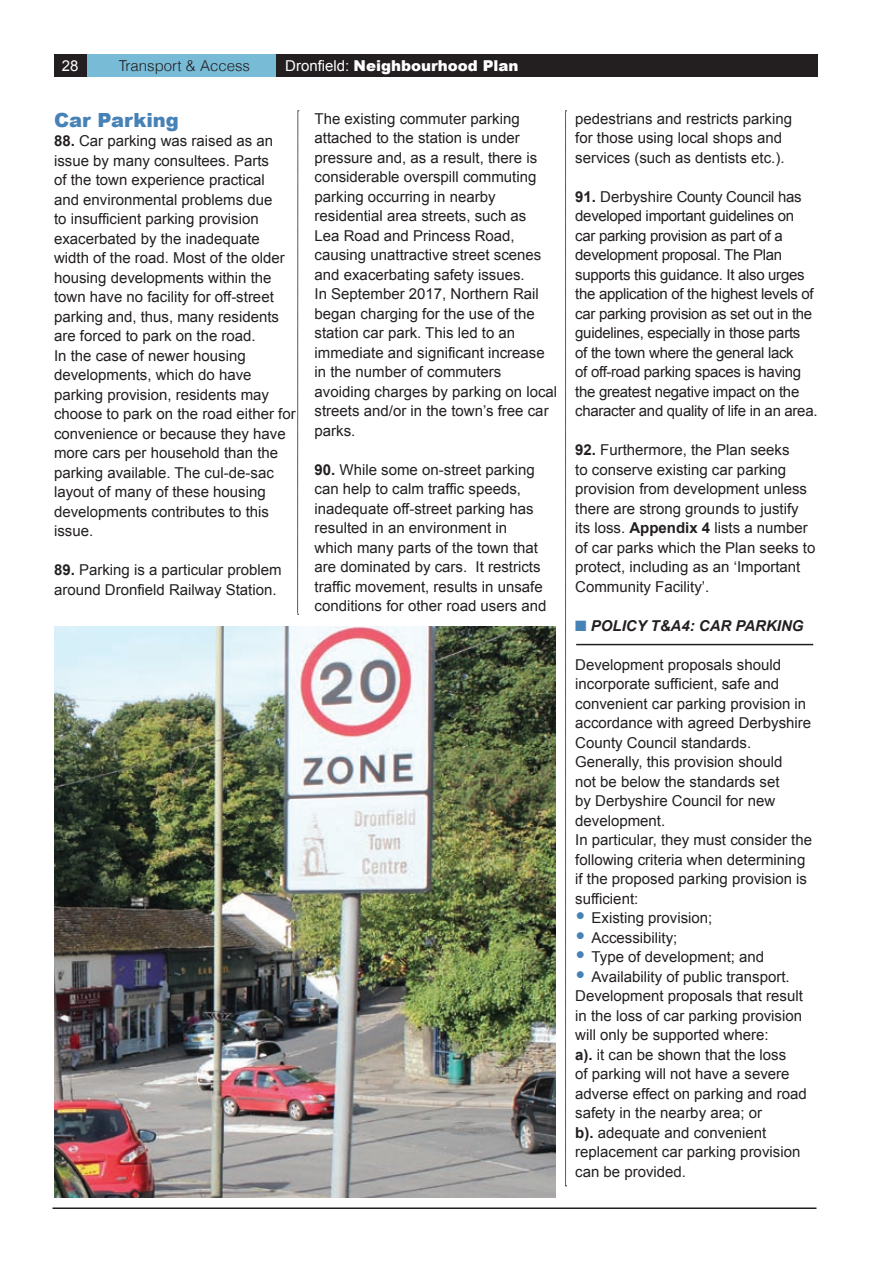
<style>
.page{position:relative;width:893px;height:1263px;background:#fff}
.page>*{position:absolute;margin:0;border:0;box-sizing:border-box;transform-origin:0 0}
.t1{font:900 19.5px "Arial";color:#4782b7}
.t2{font:15px/19.5px "Arial";color:#231f20}
.t3{font:15px/19.5px "Arial";letter-spacing:-.02em;color:#231f20}
.t4{font:900 15px "Arial";color:#fff}
.t5{font:italic 700 15px "Arial";color:#231f20}
.t6{font:300 15px "Helvetica";color:#231f20}
.t7{font:15px "Arial";color:#fff}
.s1{font-weight:400}
.s2{font-weight:700}
.s3{color:#4782b7}
.s4{font-weight:900;font-size:21px;color:#4782b7}
</style>
<div class="page">
<hr style="left:52px;top:1207px;width:764px;height:2px;background:#231f20">
<div style="left:54px;top:54px;width:764px;height:23px;background:#231f20"></div>
<div style="left:87px;top:54px;width:189px;height:23px;background:#78bbd7"></div>
<svg style="left:297px;top:111px;width:2px;height:504px"></svg>
<svg style="left:565px;top:111px;width:2px;height:1075px"></svg>
<img style="left:54px;top:627px;width:501px;height:570px">
<hr style="left:576px;top:644px;width:237px;height:1px;background:#231f20">
<p class="t7" style="left:62px;top:56px;width:18px">28</p>
<p class="t6" style="left:119px;top:56px;width:133px">Transport &amp; Access</p>
<p class="t4" style="left:285px;top:55px;width:235px"><span class="s1">Dronfield:</span> Neighbourhood Plan</p>
<h1 class="t1" style="left:54px;top:106px;width:126px">Car Parking</h1>
<p class="t2" style="left:54px;top:131px;width:243px"><span class="s2">88.</span> Car parking was raised as an issue by many consultees. Parts<br>of the town experience practical<br>and environmental problems due<br>to insufficient parking provision exacerbated by the inadequate width of the road. Most of the older housing developments within the town have no facility for off-street parking and, thus, many residents are forced to park on the road.<br>In the case of newer housing developments, which do have parking provision, residents may choose to park on the road either for convenience or because they have more cars per household than the parking available. The cul-de-sac layout of many of these housing developments contributes to this issue.</p>
<p class="t2" style="left:54px;top:560px;width:229px"><span class="s2">89.</span> Parking is a particular problem around Dronfield Railway Station.</p>
<p class="t2" style="left:315px;top:109px;width:244px">The existing commuter parking attached to the station is under pressure and, as a result, there is considerable overspill commuting parking occurring in nearby residential area streets, such as<br>Lea Road and Princess Road, causing unattractive street scenes and exacerbating safety issues.<br>In September 2017, Northern Rail began charging for the use of the station car park. This led to an immediate and significant increase in the number of commuters avoiding charges by parking on local streets and/or in the town’s free car parks.</p>
<p class="t2" style="left:315px;top:460px;width:233px"><span class="s2">90.</span> While some on-street parking can help to calm traffic speeds, inadequate off-street parking has resulted in an environment in which many parts of the town that are dominated by cars. It restricts traffic movement, results in unsafe conditions for other road users and</p>
<p class="t2" style="left:575px;top:109px;width:218px">pedestrians and restricts parking for those using local shops and services (such as dentists etc.).</p>
<p class="t3" style="left:575px;top:187px;width:244px"><span class="s2">91.</span> Derbyshire County Council has developed important guidelines on car parking provision as part of a development proposal. The Plan supports this guidance. It also urges the application of the highest levels of car parking provision as set out in the guidelines, especially in those parts<br>of the town where the general lack<br>of off-road parking spaces is having the greatest negative impact on the character and quality of life in an area.</p>
<p class="t2" style="left:575px;top:440px;width:242px"><span class="s2">92.</span> Furthermore, the Plan seeks<br>to conserve existing car parking provision from development unless there are strong grounds to justify its loss. <span class="s2">Appendix 4</span> lists a number of car parks which the Plan seeks to protect, including as an ‘Important<br>Community Facility’.</p>
<p class="t5" style="left:575px;top:616px;width:230px"><span class="s3">■</span> POLICY T&amp;A4: CAR PARKING</p>
<p class="t2" style="left:575px;top:655px;width:238px">Development proposals should incorporate sufficient, safe and convenient car parking provision in accordance with agreed Derbyshire<br>County Council standards.<br>Generally, this provision should<br>not be below the standards set<br>by Derbyshire Council for new development.<br>In particular, they must consider the following criteria when determining if the proposed parking provision is sufficient:</p>
<p class="t2" style="left:575px;top:908px;width:139px"><span class="s4">•</span> Existing provision;</p>
<p class="t2" style="left:575px;top:928px;width:104px"><span class="s4">•</span> Accessibility;</p>
<p class="t2" style="left:575px;top:947px;width:190px"><span class="s4">•</span> Type of development; and</p>
<p class="t2" style="left:575px;top:967px;width:233px"><span class="s4">•</span> Availability of public transport.<br>Development proposals that result in the loss of car parking provision will only be supported where:<br><span class="s2">a).</span> it can be shown that the loss<br>of parking will not have a severe adverse effect on parking and road safety in the nearby area; or<br><span class="s2">b).</span> adequate and convenient replacement car parking provision can be provided.</p>
</div>
